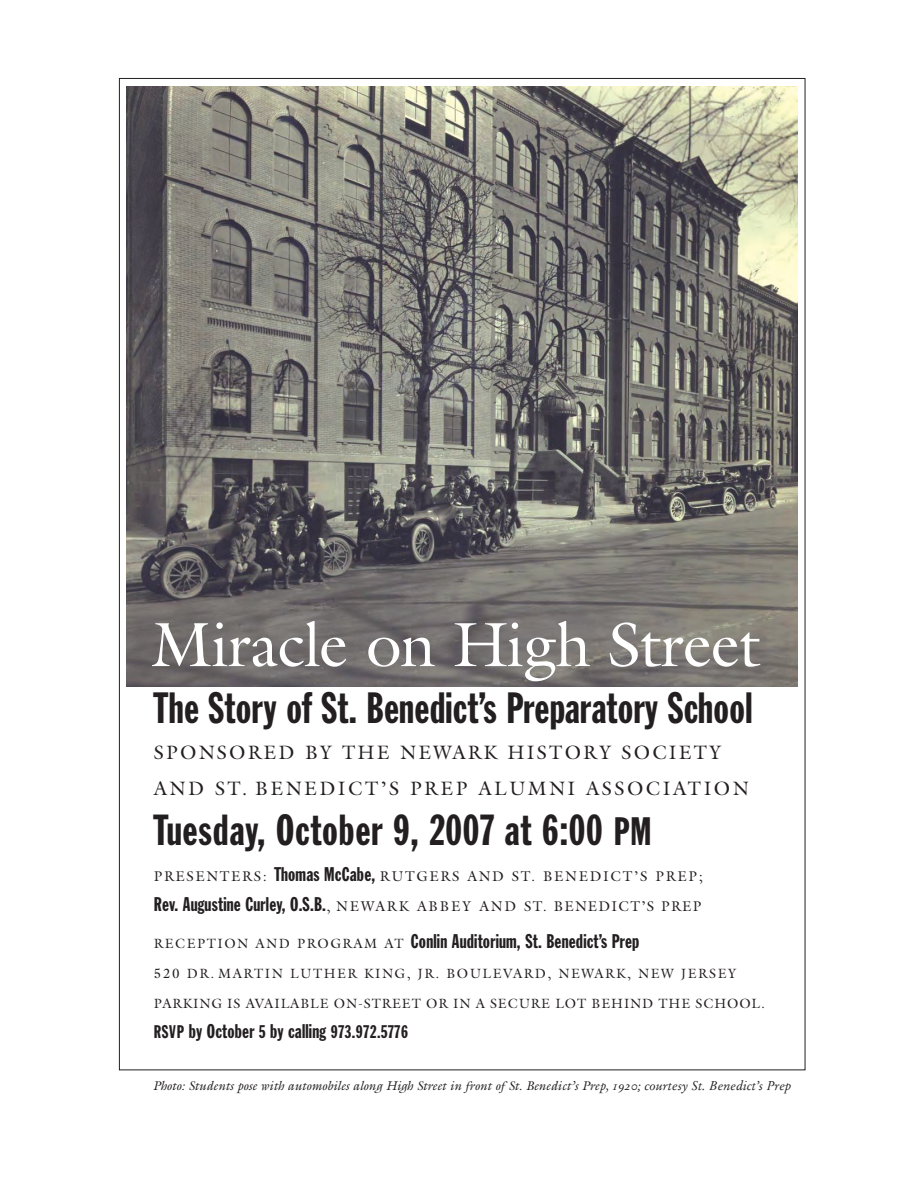
<style>
.page{position:relative;width:918px;height:1188px;background:#fff}
.page>*{position:absolute;margin:0;border:0;box-sizing:border-box;transform-origin:0 0}
.t1{font:63px "Galliard";letter-spacing:-.015em;color:#fff}
.t2{font:43.05px "Franklin Gothic Extra Cond";letter-spacing:.01em;color:#231f20}
.t3{font:42.75px "Franklin Gothic Extra Cond";letter-spacing:.02em;color:#231f20}
.t4{font:19.5px "Franklin Gothic Extra Cond";letter-spacing:.01em;color:#231f20}
.t5{font:19.5px/36px "Galliard";letter-spacing:.12em;color:#231f20}
.t6{font:14.25px/30px "Galliard";letter-spacing:.12em;color:#231f20}
.t7{font:13.5px "Galliard";letter-spacing:.065em;color:#231f20}
.t8{font:13.5px "Galliard";letter-spacing:.11em;color:#231f20}
.t9{font:italic 12.75px "Galliard";color:#231f20}
.s1{font-size:39px}
.s2{font-family:"Franklin Gothic Extra Cond";font-size:19.5px}
.s3{font-family:"Galliard";font-size:13.5px}
.s4{font-size:18px}
.s5{font-family:"Stempel Garamond Italic Os F";font-style:normal}
</style>
<div class="page">
<img style="left:126px;top:86px;width:671px;height:600px">
<h1 class="t1" style="left:151px;top:605px;width:611px">Miracle on High Street</h1>
<h2 class="t2" style="left:154px;top:685px;width:600px">The Story of St. Benedict’s Preparatory School</h2>
<h3 class="t5" style="left:154px;top:734px;width:596px">SPONSORED BY THE NEWARK HISTORY SOCIETY<br>AND ST. BENEDICT’S PREP ALUMNI ASSOCIATION</h3>
<h3 class="t3" style="left:154px;top:807px;width:499px">Tuesday, October 9, 2007 at 6:00 <span class="s1">PM</span></h3>
<p class="t6" style="left:154px;top:860px;width:550px">PRESENTERS: <span class="s2">Thomas McCabe,</span> RUTGERS AND ST. BENEDICT’S PREP;<br><span class="s2">Rev. Augustine Curley, O.S.B.</span>, NEWARK ABBEY AND ST. BENEDICT’S PREP</p>
<h3 class="t4" style="left:154px;top:931px;width:487px"><span class="s3">RECEPTION AND PROGRAM AT</span> Conlin Auditorium, St. Benedict’s Prep</h3>
<p class="t8" style="left:154px;top:965px;width:584px">520 DR. MARTIN LUTHER KING, JR. BOULEVARD, NEWARK, NEW JERSEY</p>
<p class="t7" style="left:154px;top:995px;width:613px">PARKING IS AVAILABLE ON-STREET OR IN A SECURE LOT BEHIND THE SCHOOL.</p>
<h3 class="t4" style="left:154px;top:1021px;width:256px"><span class="s4">RSVP</span> by October <span class="s4">5</span> by calling <span class="s4">973.972.5776</span></h3>
<p class="t9" style="left:153px;top:1077px;width:640px">Photo: Students pose with automobiles along High Street in front of St. Benedict’s Prep, <span class="s5">1920; courtesy St. Benedict’s Prep</span></p>
</div>
